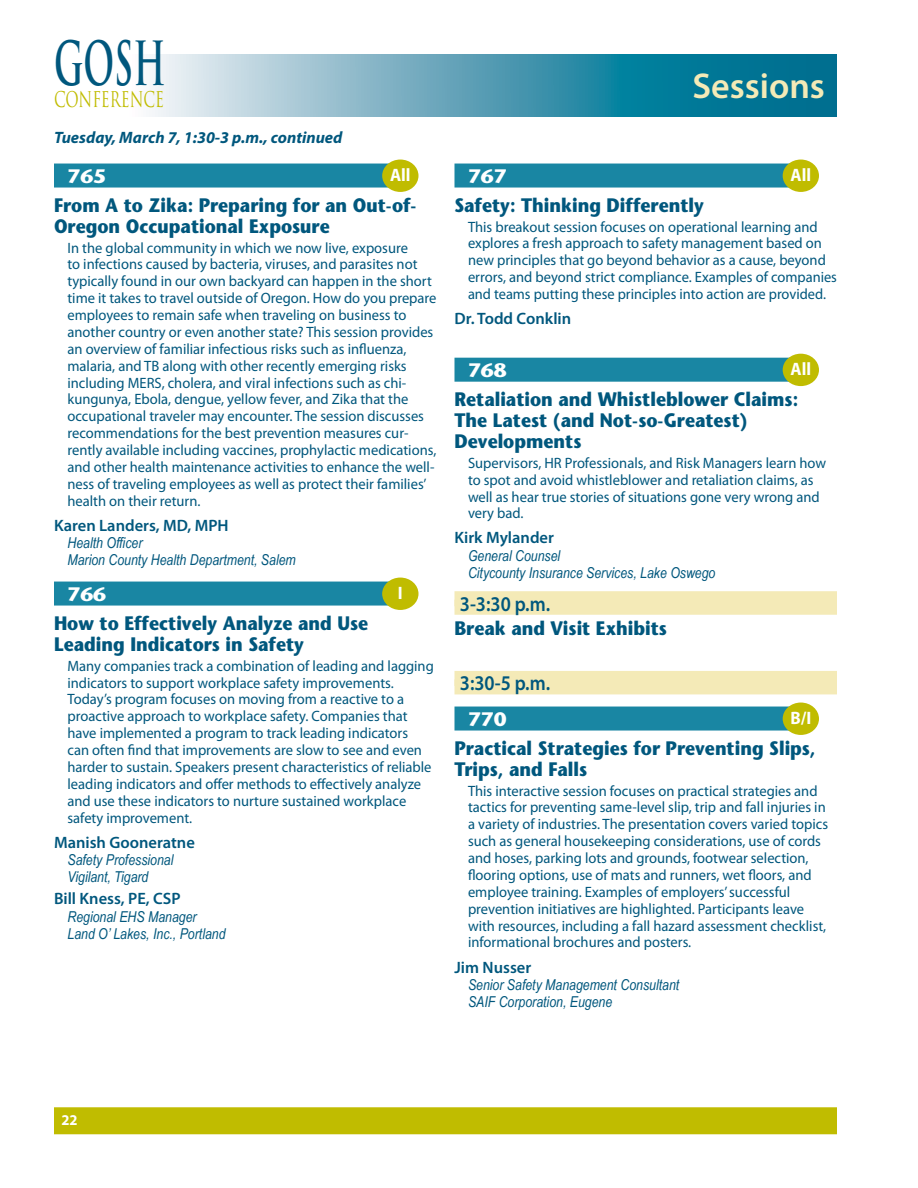
<style>
.page{position:relative;width:918px;height:1188px;background:#fff}
.page>*{position:absolute;margin:0;border:0;box-sizing:border-box;transform-origin:0 0}
.t1{font:700 59.25px "Trajan Pro";color:#00577d;scale:.56 1}
.t2{font:600 36px "Myriad Pro";color:#f4eab7}
.t3{font:21.15px "Trajan Pro";color:#c0bc00;scale:.69 1}
.Class_Times{font:600 21px "Myriad Pro";color:#00577d;scale:.9 1}
.Class_Title{font:700 19.5px/21px "Stone Sans";color:#00577d;scale:.9 1}
.Class_-Level{font:700 19.5px "Stone Sans";color:#fff;scale:1.05 1}
.t4{font:700 18px "Myriad Pro";letter-spacing:-.005em;color:#fff;scale:.95 1}
.Speaker_Subtitle{font:600 16.5px "Myriad Pro";color:#00577d}
.Speaker_Subtitle-2{font:italic 700 16.5px "Myriad Pro";color:#00577d}
.Body_text{font:15px/16.8px "Myriad Pro";color:#00577d}
.Info-caption{font:italic 15px "Arial Narrow";color:#00577d}
.t5{font:700 15px "Myriad Pro";color:#fff}
.s1{font-family:"Book Antiqua";font-size:18px}
</style>
<div class="page">
<svg style="left:152px;top:54px;width:685px;height:62px;background:#59a2b7"></svg>
<div style="left:54px;top:1107px;width:783px;height:27px;background:#c0bc00;border:2px solid #c0bc00"></div>
<div style="left:54px;top:164px;width:342px;height:24px;background:#1986a3"></div>
<div style="left:54px;top:582px;width:342px;height:24px;background:#1986a3"></div>
<div style="left:382px;top:160px;width:37px;height:32px;background:#c0bc00;border-radius:50%"></div>
<div style="left:382px;top:578px;width:37px;height:32px;background:#c0bc00;border-radius:50%"></div>
<div style="left:454px;top:164px;width:342px;height:24px;background:#1986a3"></div>
<div style="left:454px;top:358px;width:342px;height:24px;background:#1986a3"></div>
<div style="left:454px;top:591px;width:383px;height:15px;background:#f4eab7"></div>
<div style="left:454px;top:600px;width:383px;height:15px;background:#f4eab7"></div>
<div style="left:454px;top:671px;width:383px;height:15px;background:#f4eab7"></div>
<div style="left:454px;top:679px;width:383px;height:15px;background:#f4eab7"></div>
<div style="left:454px;top:707px;width:342px;height:24px;background:#1986a3"></div>
<div style="left:783px;top:160px;width:36px;height:32px;background:#c0bc00;border-radius:50%"></div>
<div style="left:783px;top:354px;width:36px;height:32px;background:#c0bc00;border-radius:50%"></div>
<div style="left:783px;top:703px;width:36px;height:32px;background:#c0bc00;border-radius:50%"></div>
<h1 class="t1" style="left:54px;top:27px;width:201px">GOSH</h1>
<h3 class="t3" style="left:54px;top:86px;width:161px">CONFERENCE</h3>
<p class="Speaker_Subtitle-2" style="left:54px;top:129px;width:290px">Tuesday, March 7, 1:30-3 p.m., continued</p>
<p class="Class_-Level" style="left:68px;top:164px;width:38px">765</p>
<p class="t4" style="left:390px;top:165px;width:23px">All</p>
<p class="Class_Title" style="left:54px;top:194px;width:405px">From A to Zika: Preparing for an Out-of-<br>Oregon Occupational Exposure</p>
<p class="Body_text" style="left:68px;top:239px;width:371px">In the global community in which we now live, exposure<br>to infections caused by bacteria, viruses, and parasites not typically found in our own backyard can happen in the short time it takes to travel outside of Oregon. How do you prepare employees to remain safe when traveling on business to another country or even another state? This session provides an overview of familiar infectious risks such as influenza, malaria, and TB along with other recently emerging risks including MERS, cholera, and viral infections such as chi&shy;kungunya, Ebola, dengue, yellow fever, and Zika that the occupational traveler may encounter. The session discusses recommendations for the best prevention measures cur&shy;rently available including vaccines, prophylactic medications, and other health maintenance activities to enhance the well&shy;ness of traveling employees as well as protect their families’ health on their return.</p>
<p class="Speaker_Subtitle" style="left:54px;top:516px;width:176px">Karen Landers, MD, MPH</p>
<p class="Info-caption" style="left:68px;top:532px;width:76px">Health Officer</p>
<p class="Info-caption" style="left:68px;top:550px;width:230px">Marion County Health Department, Salem</p>
<p class="Class_-Level" style="left:68px;top:582px;width:38px">766</p>
<p class="t4" style="left:398px;top:583px;width:7px">I</p>
<p class="Class_Title" style="left:54px;top:612px;width:351px">How to Effectively Analyze and Use<br>Leading Indicators in Safety</p>
<p class="Body_text" style="left:68px;top:658px;width:368px">Many companies track a combination of leading and lagging indicators to support workplace safety improvements.<br>Today’s program focuses on moving from a reactive to a proactive approach to workplace safety. Companies that have implemented a program to track leading indicators<br>can often find that improvements are slow to see and even harder to sustain. Speakers present characteristics of reliable leading indicators and offer methods to effectively analyze and use these indicators to nurture sustained workplace safety improvement.</p>
<p class="Speaker_Subtitle" style="left:54px;top:833px;width:142px">Manish Gooneratne</p>
<p class="Info-caption" style="left:68px;top:849px;width:107px">Safety Professional</p>
<p class="Info-caption" style="left:68px;top:866px;width:82px">Vigilant, Tigard</p>
<p class="Speaker_Subtitle" style="left:54px;top:890px;width:128px">Bill Kness, PE, CSP</p>
<p class="Info-caption" style="left:68px;top:906px;width:131px">Regional EHS Manager</p>
<p class="Info-caption" style="left:68px;top:923px;width:160px">Land O’ Lakes, Inc., Portland</p>
<h2 class="t2" style="left:692px;top:65px;width:134px">Sessions</h2>
<p class="Class_-Level" style="left:468px;top:164px;width:38px">767</p>
<p class="t4" style="left:791px;top:165px;width:23px">All</p>
<p class="Class_Title" style="left:454px;top:194px;width:279px">Safety: Thinking Differently</p>
<p class="Body_text" style="left:468px;top:218px;width:371px">This breakout session focuses on operational learning and explores a fresh approach to safety management based on new principles that go beyond behavior as a cause, beyond errors, and beyond strict compliance. Examples of companies and teams putting these principles into action are provided.</p>
<p class="Speaker_Subtitle" style="left:454px;top:309px;width:118px">Dr. Todd Conklin</p>
<p class="Class_-Level" style="left:468px;top:358px;width:38px">768</p>
<p class="t4" style="left:791px;top:359px;width:23px">All</p>
<p class="Class_Title" style="left:454px;top:388px;width:383px">Retaliation and Whistleblower Claims:<br>The Latest (and Not-so-Greatest)<br>Developments</p>
<p class="Body_text" style="left:468px;top:455px;width:360px">Supervisors, HR Professionals, and Risk Managers learn how to spot and avoid whistleblower and retaliation claims, as well as hear true stories of situations gone very wrong and very bad.</p>
<p class="Speaker_Subtitle" style="left:454px;top:529px;width:101px">Kirk Mylander</p>
<p class="Info-caption" style="left:468px;top:545px;width:94px">General Counsel</p>
<p class="Info-caption" style="left:468px;top:562px;width:249px">Citycounty Insurance Services, Lake Oswego</p>
<p class="Class_Times" style="left:460px;top:592px;width:102px">3-3:30 p.m.</p>
<p class="Class_Title" style="left:454px;top:617px;width:238px">Break and Visit Exhibits</p>
<p class="Class_Times" style="left:460px;top:672px;width:102px">3:30-5 p.m.</p>
<p class="Class_-Level" style="left:468px;top:707px;width:38px">770</p>
<p class="t4" style="left:790px;top:708px;width:23px">B/I</p>
<p class="Class_Title" style="left:454px;top:737px;width:403px">Practical Strategies for Preventing Slips,<br>Trips, and Falls</p>
<p class="Body_text" style="left:468px;top:782px;width:362px">This interactive session focuses on practical strategies and tactics for preventing same-level slip, trip and fall injuries in a variety of industries. The presentation covers varied topics such as general housekeeping considerations, use of cords and hoses, parking lots and grounds, footwear selection, flooring options, use of mats and runners, wet floors, and employee training. Examples of employers’ successful prevention initiatives are highlighted. Participants leave with resources, including a fall hazard assessment checklist, informational brochures and posters.</p>
<p class="Speaker_Subtitle" style="left:454px;top:958px;width:78px">Jim Nusser</p>
<p class="Info-caption" style="left:468px;top:974px;width:213px">Senior Safety Management Consultant</p>
<p class="Info-caption" style="left:468px;top:991px;width:146px">SAIF Corporation, Eugene</p>
<p class="t5" style="left:62px;top:1112px;width:20px">22<span class="s1">22</span></p>
</div>
